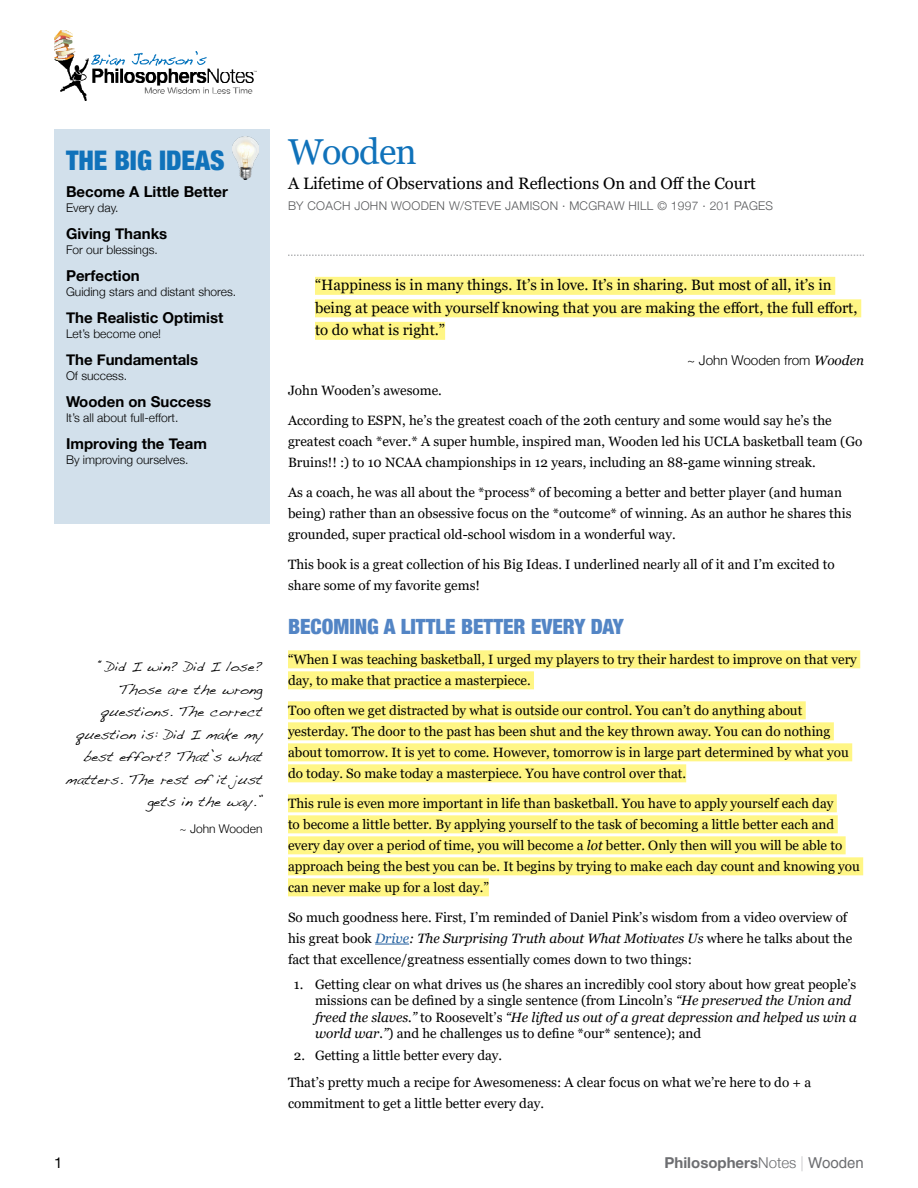
<style>
.page{position:relative;width:918px;height:1188px;background:#fff}
.page>*{position:absolute;margin:0;border:0;box-sizing:border-box;transform-origin:0 0}
.t1{font:36px "Georgia";letter-spacing:-.025em;color:#1072ba}
.t2{font:900 condensed 27px "Helvetica Neue";color:#1072ba}
.t3{font:900 condensed 21px "Helvetica Neue";color:#5385c5}
.t4{font:16.5px "Georgia";color:#000}
.t5{font:15px/22.5px "Georgia";color:#000}
.t6{font:700 15px "Helvetica Neue";color:#000}
.t7{font:700 15px "Helvetica Neue";color:#6d6e71}
.t8{font:15px "Helvetica Neue";color:#000}
.t9{font:13.5px/21px "Georgia";color:#000}
.t10{font:300 13.5px "Helvetica Neue";color:#000}
.t11{font:300 12px "Helvetica Neue";color:#000}
.t12{font:12px/22.5px "Dakota";color:#000;text-align:right}
.t13{font:300 12px "Helvetica Neue";letter-spacing:.025em;color:#58595b}
.s1{font-family:"Georgia";font-weight:400;font-style:italic}
.s2{font-style:italic}
.s3{font-style:italic;color:#215e9e}
.s4{font-weight:300}
.s5{font-weight:200}
.s6{font-family:"Helvetica";font-weight:400}
</style>
<div class="page">
<svg style="left:288px;top:255px;width:576px;height:1px"></svg>
<img style="left:54px;top:30px;width:203px;height:71px">
<div style="left:315px;top:277px;width:520px;height:18px;background:#fff685"></div>
<div style="left:315px;top:299px;width:546px;height:18px;background:#fff685"></div>
<div style="left:315px;top:322px;width:130px;height:18px;background:#fff685"></div>
<div style="left:288px;top:650px;width:572px;height:18px;background:#fff685"></div>
<div style="left:288px;top:671px;width:246px;height:18px;background:#fff685"></div>
<div style="left:288px;top:701px;width:518px;height:18px;background:#fff685"></div>
<div style="left:288px;top:722px;width:546px;height:18px;background:#fff685"></div>
<div style="left:288px;top:743px;width:564px;height:18px;background:#fff685"></div>
<div style="left:288px;top:764px;width:398px;height:18px;background:#fff685"></div>
<div style="left:288px;top:794px;width:549px;height:18px;background:#fff685"></div>
<div style="left:288px;top:815px;width:550px;height:18px;background:#fff685"></div>
<div style="left:288px;top:836px;width:558px;height:18px;background:#fff685"></div>
<div style="left:288px;top:857px;width:575px;height:18px;background:#fff685"></div>
<div style="left:288px;top:878px;width:201px;height:18px;background:#fff685"></div>
<hr style="left:375px;top:944px;width:34px;height:1px;background:#215e9e">
<div style="left:54px;top:129px;width:216px;height:395px;background:#d2e0eb"></div>
<img style="left:233px;top:137px;width:25px;height:42px">
<h2 class="t2" style="left:66px;top:138px;width:160px">THE BIG IDEAS</h2>
<p class="t6" style="left:66px;top:180px;width:163px">Become A Little Better</p>
<p class="t11" style="left:66px;top:201px;width:54px">Every day.</p>
<p class="t6" style="left:66px;top:222px;width:103px">Giving Thanks</p>
<p class="t11" style="left:66px;top:243px;width:93px">For our blessings.</p>
<p class="t6" style="left:66px;top:264px;width:75px">Perfection</p>
<p class="t11" style="left:66px;top:285px;width:172px">Guiding stars and distant shores.</p>
<p class="t6" style="left:66px;top:306px;width:159px">The Realistic Optimist</p>
<p class="t11" style="left:66px;top:327px;width:97px">Let’s become one!</p>
<p class="t6" style="left:66px;top:348px;width:134px">The Fundamentals</p>
<p class="t11" style="left:66px;top:369px;width:63px">Of success.</p>
<p class="t6" style="left:66px;top:390px;width:147px">Wooden on Success</p>
<p class="t11" style="left:66px;top:411px;width:114px">It’s all about full-effort.</p>
<p class="t6" style="left:66px;top:432px;width:143px">Improving the Team</p>
<p class="t11" style="left:66px;top:453px;width:124px">By improving ourselves.</p>
<p class="t12" style="left:66px;top:657px;width:198px">“Did I win? Did I lose?<br>Those are the wrong questions. The correct question is: Did I make my best effort? That’s what matters. The rest of it just gets in the way.”</p>
<p class="t11" style="left:179px;top:821px;width:85px">~ John Wooden</p>
<h1 class="t1" style="left:288px;top:130px;width:130px">Wooden</h1>
<p class="t4" style="left:288px;top:174px;width:469px">A Lifetime of Observations and Reflections On and Off the Court</p>
<p class="t13" style="left:288px;top:198px;width:487px">BY COACH JOHN WOODEN W/STEVE JAMISON · MCGRAW HILL © 1997 · 201 PAGES</p>
<p class="t5" style="left:315px;top:274px;width:544px">“Happiness is in many things. It’s in love. It’s in sharing. But most of all, it’s in being at peace with yourself knowing that you are making the effort, the full effort, to do what is right.”</p>
<p class="t10" style="left:687px;top:352px;width:178px">~ John Wooden from <span class="s1">Wooden</span></p>
<p class="t9" style="left:288px;top:380px;width:155px">John Wooden’s awesome.</p>
<p class="t9" style="left:288px;top:410px;width:576px">According to ESPN, he’s the greatest coach of the 20th century and some would say he’s the greatest coach *ever.* A super humble, inspired man, Wooden led his UCLA basketball team (Go<br>Bruins!! :) to 10 NCAA championships in 12 years, including an 88-game winning streak.</p>
<p class="t9" style="left:288px;top:482px;width:565px">As a coach, he was all about the *process* of becoming a better and better player (and human being) rather than an obsessive focus on the *outcome* of winning. As an author he shares this grounded, super practical old-school wisdom in a wonderful way.</p>
<p class="t9" style="left:288px;top:554px;width:548px">This book is a great collection of his Big Ideas. I underlined nearly all of it and I’m excited to share some of my favorite gems!</p>
<h3 class="t3" style="left:288px;top:609px;width:337px">BECOMING A LITTLE BETTER EVERY DAY</h3>
<p class="t9" style="left:288px;top:649px;width:570px">“When I was teaching basketball, I urged my players to try their hardest to improve on that very day, to make that practice a masterpiece.</p>
<p class="t9" style="left:288px;top:700px;width:562px">Too often we get distracted by what is outside our control. You can’t do anything about yesterday. The door to the past has been shut and the key thrown away. You can do nothing about tomorrow. It is yet to come. However, tomorrow is in large part determined by what you do today. So make today a masterpiece. You have control over that.</p>
<p class="t9" style="left:288px;top:793px;width:573px">This rule is even more important in life than basketball. You have to apply yourself each day<br>to become a little better. By applying yourself to the task of becoming a little better each and every day over a period of time, you will become a <span class="s2">lot</span> better. Only then will you will be able to approach being the best you can be. It begins by trying to make each day count and knowing you can never make up for a lost day.”</p>
<p class="t9" style="left:288px;top:907px;width:566px">So much goodness here. First, I’m reminded of Daniel Pink’s wisdom from a video overview of his great book <span class="s3">Drive</span><span class="s2">: The Surprising Truth about What Motivates Us</span> where he talks about the fact that excellence/greatness essentially comes down to two things:</p>
<p class="t9" style="left:315px;top:977px;width:543px;line-height:16.2px;text-indent:-21px">1. Getting clear on what drives us (he shares an incredibly cool story about how great people’s missions can be defined by a single sentence (from Lincoln’s <span class="s2">“He preserved the Union and freed the slaves.”</span> to Roosevelt’s <span class="s2">“He lifted us out of a great depression and helped us win a world war.”</span>) and he challenges us to define *our* sentence); and</p>
<p class="t9" style="left:288px;top:1042px;width:525px;line-height:27px;text-indent:6px">2. Getting a little better every day.<br>That’s pretty much a recipe for Awesomeness: A clear focus on what we’re here to do + a</p>
<p class="t9" style="left:288px;top:1093px;width:258px">commitment to get a little better every day.</p>
<p class="t8" style="left:54px;top:1152px;width:10px">1</p>
<p class="t7" style="left:665px;top:1151px;width:201px">Philosophers<span class="s4">Notes</span> <span class="s5">|</span> <span class="s6">Wooden</span></p>
</div>
